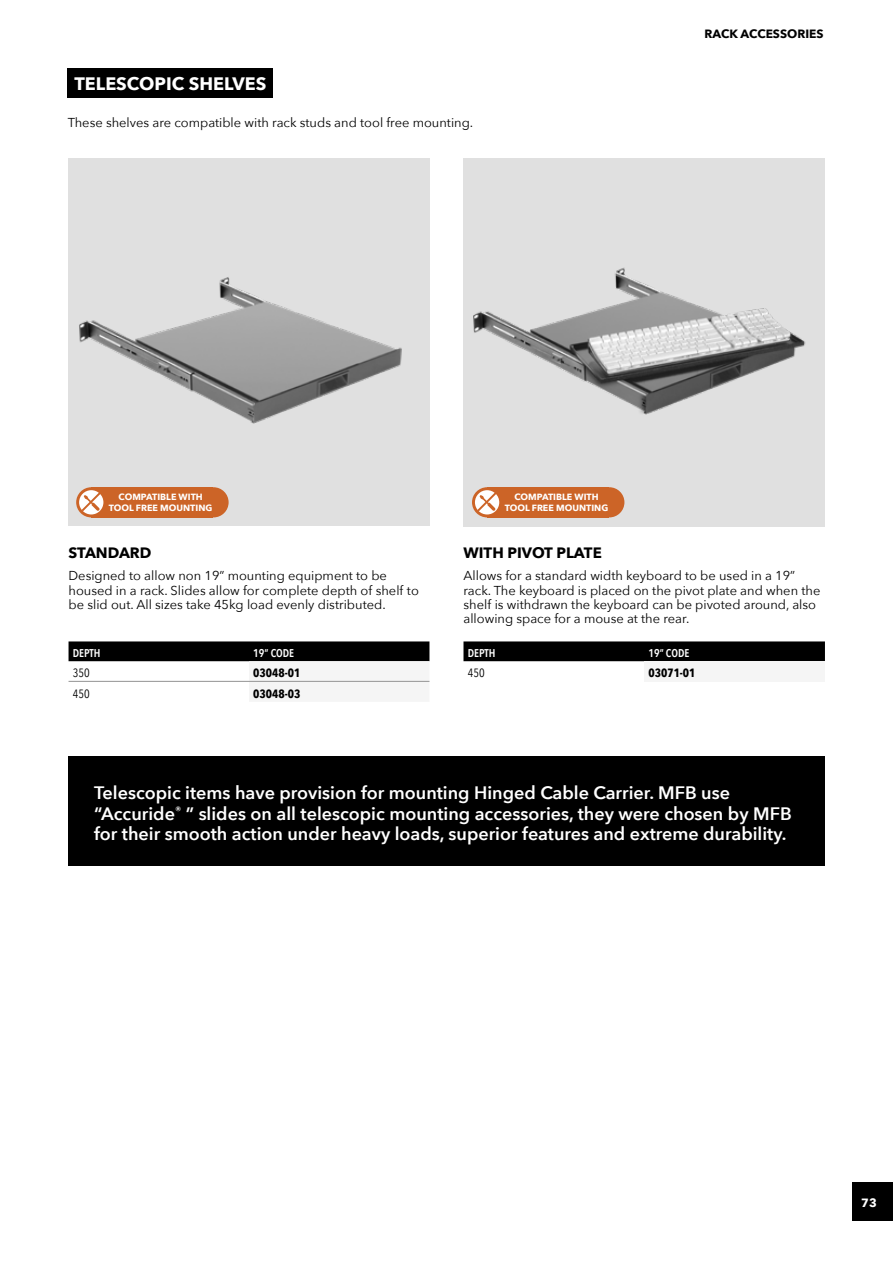
<style>
.page{position:relative;width:893px;height:1263px;background:#fff}
.page>*{position:absolute;margin:0;border:0;box-sizing:border-box;transform-origin:0 0}
.t1{font:600 18px/20.4px "Avenir Next";color:#fff}
.t2{font:700 18px "Avenir Next";color:#fff}
.t3{font:700 15px "Avenir Next";color:#000}
.t4{font:12.9px/14.4px "Avenir Next";color:#000}
.t5{font:700 12px "Avenir Next Condensed";color:#000}
.t6{font:700 12px "Avenir Next";color:#000}
.t7{font:12px "Avenir Next Condensed";color:#000}
.t8{font:700 12px "Avenir Next";color:#fff}
.t9{font:600 11.25px "Avenir Next Condensed";color:#fff}
.t10{font:700 9px/10.5px "Avenir Next";color:#fff;text-align:center}
</style>
<div class="page">
<div style="left:68px;top:68px;width:205px;height:29px;background:#000"></div>
<div style="left:68px;top:158px;width:361px;height:368px;background:#e0e0e0"></div>
<img style="left:79px;top:277px;width:323px;height:147px">
<div style="left:463px;top:158px;width:362px;height:368px;background:#e0e0e0"></div>
<img style="left:473px;top:267px;width:333px;height:148px">
<div style="left:69px;top:756px;width:756px;height:110px;background:#000"></div>
<svg style="left:69px;top:641px;width:360px;height:40px"></svg>
<hr style="left:69px;top:681px;width:180px;height:1px;background:#939393">
<hr style="left:249px;top:681px;width:180px;height:1px;background:#939393">
<div style="left:463px;top:641px;width:362px;height:20px;background:#000"></div>
<div style="left:644px;top:661px;width:181px;height:20px;background:#f5f5f5"></div>
<div style="left:198px;top:487px;width:31px;height:30px;background:#cc6427;border-radius:50%"></div>
<div style="left:91px;top:487px;width:122px;height:30px;background:#cc6427"></div>
<svg style="left:76px;top:487px;width:28px;height:30px"></svg>
<div style="left:594px;top:487px;width:30px;height:30px;background:#cc6427;border-radius:50%"></div>
<div style="left:487px;top:487px;width:122px;height:30px;background:#cc6427"></div>
<svg style="left:472px;top:487px;width:28px;height:30px"></svg>
<div style="left:853px;top:1182px;width:40px;height:39px;background:#000"></div>
<h1 class="t2" style="left:74px;top:68px;width:193px">TELESCOPIC SHELVES</h1>
<p class="t4" style="left:68px;top:114px;width:407px">These shelves are compatible with rack studs and tool free mounting.</p>
<p class="t6" style="left:705px;top:23px;width:120px">RACK ACCESSORIES</p>
<p class="t10" style="left:109px;top:491px;width:105px">COMPATIBLE WITH<br>TOOL FREE MOUNTING</p>
<p class="t10" style="left:505px;top:491px;width:105px">COMPATIBLE WITH<br>TOOL FREE MOUNTING</p>
<p class="t3" style="left:69px;top:540px;width:85px">STANDARD</p>
<p class="t4" style="left:69px;top:568px;width:352px">Designed to allow non 19” mounting equipment to be housed in a rack. Slides allow for complete depth of shelf to be slid out. All sizes take 45kg load evenly distributed.</p>
<p class="t9" style="left:73px;top:643px;width:29px">DEPTH</p>
<p class="t9" style="left:253px;top:643px;width:42px">19” CODE</p>
<p class="t7" style="left:73px;top:663px;width:18px">350</p>
<p class="t5" style="left:253px;top:665px;width:49px">03048-01</p>
<p class="t7" style="left:73px;top:683px;width:18px">450</p>
<p class="t5" style="left:253px;top:686px;width:49px">03048-03</p>
<p class="t3" style="left:463px;top:540px;width:140px">WITH PIVOT PLATE</p>
<p class="t4" style="left:463px;top:568px;width:358px">Allows for a standard width keyboard to be used in a 19” rack. The keyboard is placed on the pivot plate and when the shelf is withdrawn the keyboard can be pivoted around, also allowing space for a mouse at the rear.</p>
<p class="t9" style="left:468px;top:643px;width:29px">DEPTH</p>
<p class="t9" style="left:648px;top:643px;width:42px">19” CODE</p>
<p class="t7" style="left:468px;top:663px;width:18px">450</p>
<p class="t5" style="left:648px;top:665px;width:49px">03071-01</p>
<p class="t1" style="left:94px;top:782px;width:699px">Telescopic items have provision for mounting Hinged Cable Carrier. MFB use “Accuride<sup>®</sup> ” slides on all telescopic mounting accessories, they were chosen by MFB for their smooth action under heavy loads, superior features and extreme durability.</p>
<p class="t8" style="left:861px;top:1193px;width:17px">73</p>
</div>
